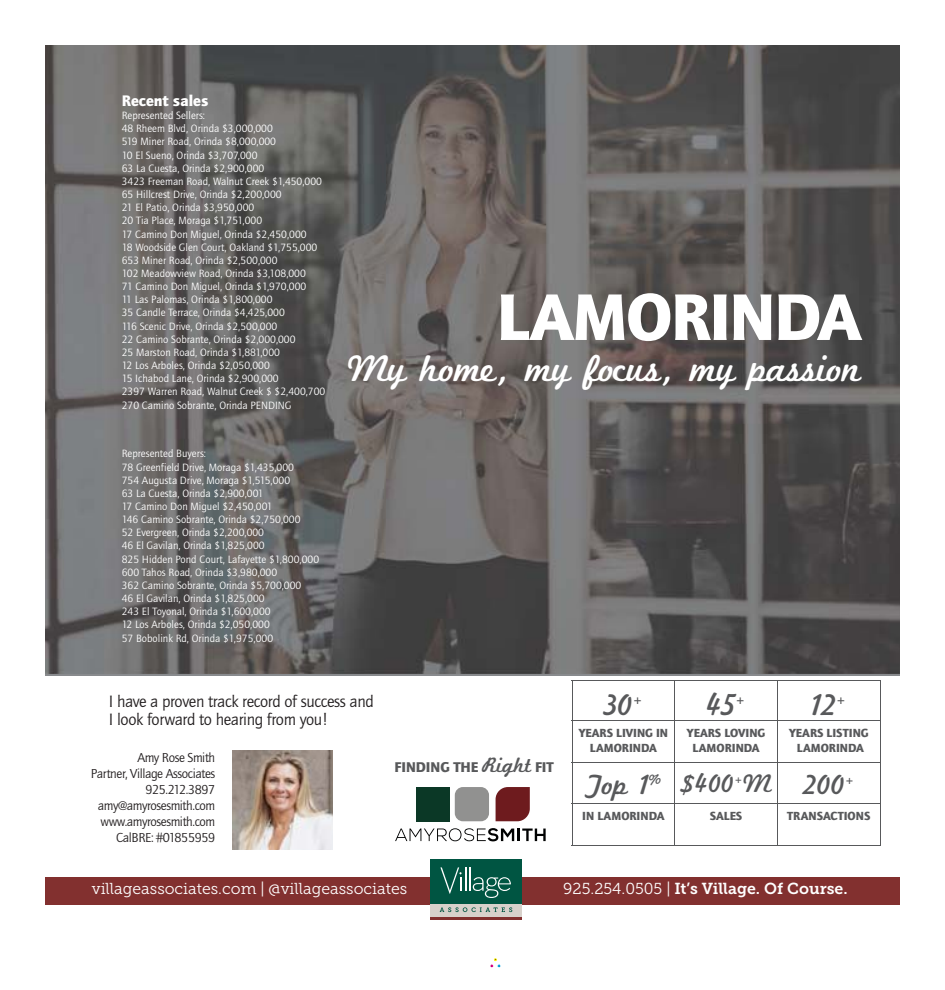
<style>
.page{position:relative;width:945px;height:990px;background:#fff}
.page>*{position:absolute;margin:0;border:0;box-sizing:border-box;transform-origin:0 0}
.t1{font:68.25px "Quay Sans ITCTT Black";letter-spacing:-.02em;color:#fff}
.t2{font:39px "Marketing Script";letter-spacing:-.02em;color:#fff}
.t3{font:31.62px "Marketing Script";color:#58595b}
.t4{font:29.25px "Marketing Script";color:#58595b}
.t5{font:17px/18.2px "Quay Sans ITCTT Book";letter-spacing:-.02em;color:#231f20}
.t6{font:15.88px "Museo Slab 300";color:#fff}
.t7{font:15.88px "Museo Slab 700";color:#fff}
.t8{font:15.88px "Quay Sans ITCTT Black";color:#fff}
.t9{font:14.62px "Quay Sans ITCTT Black";color:#58595b}
.t10{font:13.38px/16.1px "Quay Sans ITCTT Book";letter-spacing:-.03em;color:#231f20;text-align:right}
.t11{font:12.12px/14.6px "Quay Sans ITCTT Black";color:#58595b;text-align:center}
.t12{font:11px/13.1px "Quay Sans ITCTT Book";color:#fff}
.s1{font-size:26.75px}
.s2{font-family:"Marketing Script";font-size:21.88px}
.s3{font-family:"Museo Slab 300"}
</style>
<div class="page">
<div style="left:490px;top:958px;width:11px;height:10px;border:1px solid #fff"></div>
<svg style="left:395px;top:828px;width:151px;height:13px"></svg>
<div style="left:416px;top:787px;width:34px;height:34px;background:#0b3826"></div>
<div style="left:455px;top:787px;width:34px;height:34px;background:#919190;border-radius:8px"></div>
<svg style="left:496px;top:787px;width:34px;height:34px"></svg>
<img style="left:233px;top:751px;width:99px;height:99px">
<div style="left:45px;top:877px;width:855px;height:27px;background:#82302f"></div>
<div style="left:430px;top:903px;width:92px;height:15px;background:#d7d1cb"></div>
<div style="left:430px;top:859px;width:92px;height:45px;background:#005542"></div>
<hr style="left:430px;top:917px;width:92px;height:2px;background:#82302f">
<svg style="left:440px;top:907px;width:72px;height:5px"></svg>
<svg style="left:440px;top:867px;width:71px;height:31px"></svg>
<hr style="left:572px;top:680px;width:103px;height:1px;background:#58595b">
<hr style="left:572px;top:681px;width:1px;height:39px;background:#58595b">
<hr style="left:675px;top:680px;width:103px;height:1px;background:#58595b">
<hr style="left:674px;top:681px;width:1px;height:39px;background:#58595b">
<hr style="left:778px;top:680px;width:103px;height:1px;background:#58595b">
<hr style="left:777px;top:681px;width:1px;height:39px;background:#58595b">
<hr style="left:880px;top:681px;width:1px;height:39px;background:#58595b">
<hr style="left:572px;top:720px;width:103px;height:1px;background:#58595b">
<hr style="left:572px;top:721px;width:1px;height:41px;background:#58595b">
<hr style="left:675px;top:720px;width:103px;height:1px;background:#58595b">
<hr style="left:674px;top:721px;width:1px;height:41px;background:#58595b">
<hr style="left:778px;top:720px;width:103px;height:1px;background:#58595b">
<hr style="left:777px;top:721px;width:1px;height:41px;background:#58595b">
<hr style="left:880px;top:721px;width:1px;height:41px;background:#58595b">
<hr style="left:572px;top:762px;width:103px;height:1px;background:#58595b">
<hr style="left:572px;top:763px;width:1px;height:40px;background:#58595b">
<hr style="left:675px;top:762px;width:103px;height:1px;background:#58595b">
<hr style="left:674px;top:763px;width:1px;height:40px;background:#58595b">
<hr style="left:778px;top:762px;width:103px;height:1px;background:#58595b">
<hr style="left:777px;top:763px;width:1px;height:40px;background:#58595b">
<hr style="left:880px;top:763px;width:1px;height:40px;background:#58595b">
<hr style="left:572px;top:803px;width:103px;height:1px;background:#58595b">
<hr style="left:572px;top:804px;width:1px;height:41px;background:#58595b">
<hr style="left:675px;top:803px;width:103px;height:1px;background:#58595b">
<hr style="left:674px;top:804px;width:1px;height:41px;background:#58595b">
<hr style="left:778px;top:803px;width:103px;height:1px;background:#58595b">
<hr style="left:777px;top:804px;width:1px;height:41px;background:#58595b">
<hr style="left:880px;top:804px;width:1px;height:41px;background:#58595b">
<hr style="left:572px;top:845px;width:309px;height:1px;background:#58595b">
<hr style="left:45px;top:674px;width:855px;height:1px;background:#888a8d">
<img style="left:45px;top:45px;width:855px;height:629px">
<h3 class="t8" style="left:122px;top:91px;width:88px">Recent sales</h3>
<p class="t12" style="left:122px;top:110px;width:205px">Represented Sellers:<br>48 Rheem Blvd, Orinda $3,000,000<br>519 Miner Road, Orinda $8,000,000<br>10 El Sueno, Orinda $3,707,000<br>63 La Cuesta, Orinda $2,900,000<br>3423 Freeman Road, Walnut Creek $1,450,000<br>65 Hillcrest Drive, Orinda $2,200,000<br>21 El Patio, Orinda $3,950,000<br>20 Tia Place, Moraga $1,751,000<br>17 Camino Don Miguel, Orinda $2,450,000<br>18 Woodside Glen Court, Oakland $1,755,000<br>653 Miner Road, Orinda $2,500,000<br>102 Meadowview Road, Orinda $3,108,000<br>71 Camino Don Miguel, Orinda $1,970,000<br>11 Las Palomas, Orinda $1,800,000<br>35 Candle Terrace, Orinda $4,425,000<br>116 Scenic Drive, Orinda $2,500,000<br>22 Camino Sobrante, Orinda $2,000,000<br>25 Marston Road, Orinda $1,881,000<br>12 Los Arboles, Orinda $2,050,000<br>15 Ichabod Lane, Orinda $2,900,000<br>2397 Warren Road, Walnut Creek $ $2,400,700<br>270 Camino Sobrante, Orinda PENDING</p>
<p class="t12" style="left:122px;top:448px;width:199px">Represented Buyers:<br>78 Greenfield Drive, Moraga $1,435,000<br>754 Augusta Drive, Moraga $1,515,000<br>63 La Cuesta, Orinda $2,900,001<br>17 Camino Don Miguel $2,450,001<br>146 Camino Sobrante, Orinda $2,750,000<br>52 Evergreen, Orinda $2,200,000<br>46 El Gavilan, Orinda $1,825,000<br>825 Hidden Pond Court, Lafayette $1,800,000<br>600 Tahos Road, Orinda $3,980,000<br>362 Camino Sobrante, Orinda $5,700,000<br>46 El Gavilan, Orinda $1,825,000<br>243 El Toyonal, Orinda $1,600,000<br>12 Los Arboles, Orinda $2,050,000<br>57 Bobolink Rd, Orinda $1,975,000</p>
<h1 class="t1" style="left:497px;top:277px;width:366px">LAMORINDA</h1>
<h2 class="t2" style="left:347px;top:345px;width:515px">My home, my focus, my passion</h2>
<h3 class="t5" style="left:109px;top:693px;width:266px">I have a proven track record of success and<br>I look forward to hearing from you!</h3>
<h3 class="t3" style="left:604px;top:685px;width:41px">30<sup>+</sup></h3>
<h3 class="t3" style="left:706px;top:685px;width:41px">45<sup>+</sup></h3>
<h3 class="t3" style="left:811px;top:685px;width:37px">12<sup>+</sup></h3>
<p class="t11" style="left:579px;top:725px;width:91px">YEARS LIVING IN<br>LAMORINDA</p>
<p class="t11" style="left:687px;top:725px;width:80px">YEARS LOVING<br>LAMORINDA</p>
<p class="t11" style="left:789px;top:725px;width:81px">YEARS LISTING<br>LAMORINDA</p>
<h3 class="t4" style="left:585px;top:767px;width:271px">Top 1<sup>%</sup> <span class="s1">$400</span><sup>+</sup><span class="s1">M</span> 200<sup>+</sup></h3>
<p class="t11" style="left:582px;top:808px;width:84px">IN LAMORINDA</p>
<p class="t11" style="left:710px;top:808px;width:34px">SALES</p>
<p class="t11" style="left:787px;top:808px;width:85px">TRANSACTIONS</p>
<p class="t10" style="left:91px;top:751px;width:126px">Amy Rose Smith<br>Partner, Village Associates<br>925.212.3897 amy@amyrosesmith.com www.amyrosesmith.com<br>CalBRE: #01855959</p>
<h3 class="t9" style="left:394px;top:759px;width:161px">FINDING THE <span class="s2">Right</span> FIT</h3>
<h3 class="t6" style="left:92px;top:879px;width:317px">villageassociates.com | @villageassociates</h3>
<h3 class="t7" style="left:563px;top:879px;width:286px"><span class="s3">925.254.0505 |</span> It’s Village. Of Course.</h3>
</div>
